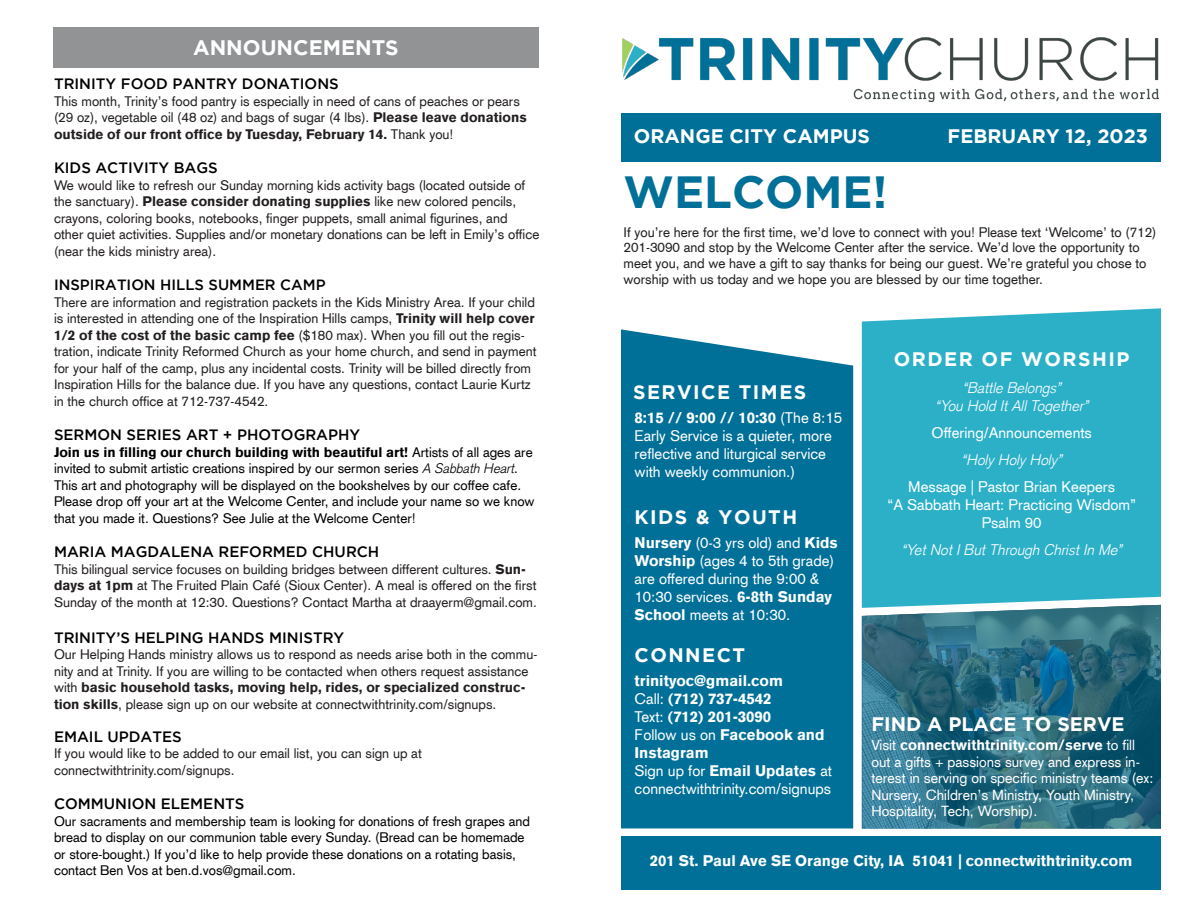
<style>
.page{position:relative;width:1188px;height:918px;background:#fff}
.page>*{position:absolute;margin:0;border:0;box-sizing:border-box;transform-origin:0 0}
.t1{font:700 45px "Gotham";color:#007098}
.t2{font:700 21px "Gotham";color:#fff}
.t3{font:700 19.5px "Gotham";color:#fff}
.t4{font:700 19.5px "Gotham";letter-spacing:.075em;color:#fff}
.t5{font:15px/18px "Akzidenz Grotesk CE";color:#fff}
.t6{font:900 15px "Akzidenz Grotesk CE";color:#fff}
.t7{font:500 15px "Gotham";color:#000}
.t8{font:italic 300 15px "Akzidenz Grotesk";color:#fff}
.t9{font:500 14.85px "Gotham";color:#000}
.t10{font:14.25px/16.5px "Akzidenz Grotesk CE";color:#fff}
.t11{font:13.5px/16.5px "Akzidenz Grotesk CE";color:#231f20}
.t12{font:13.5px/16.5px "Akzidenz Grotesk CE";color:#000}
.s1{font-weight:900}
.s2{font-family:"Akzidenz Grotesk";font-weight:300;font-style:italic}
.s3{font-weight:400}
</style>
<div class="page">
<div style="left:621px;top:329px;width:232px;height:499px;background:#007098"></div>
<svg style="left:862px;top:608px;width:299px;height:221px;background:#2d6e82"></svg>
<div style="left:862px;top:308px;width:299px;height:300px;background:#2cb0c8"></div>
<div style="left:53px;top:27px;width:486px;height:41px;background:#919394"></div>
<img style="left:622px;top:38px;width:536px;height:63px">
<div style="left:621px;top:113px;width:540px;height:49px;background:#007098"></div>
<div style="left:621px;top:836px;width:540px;height:54px;background:#007098"></div>
<p class="t2" style="left:193px;top:36px;width:207px">ANNOUNCEMENTS</p>
<p class="t7" style="left:54px;top:75px;width:286px">TRINITY FOOD PANTRY DONATIONS</p>
<p class="t11" style="left:54px;top:93px;width:474px">This month, Trinity’s food pantry is especially in need of cans of peaches or pears (29 oz), vegetable oil (48 oz) and bags of sugar (4 lbs). <span class="s1">Please leave donations outside of our front office by Tuesday, February 14.</span> Thank you!</p>
<p class="t7" style="left:54px;top:159px;width:165px">KIDS ACTIVITY BAGS</p>
<p class="t11" style="left:54px;top:177px;width:487px">We would like to refresh our Sunday morning kids activity bags (located outside of the sanctuary). <span class="s1">Please consider donating supplies</span> like new colored pencils, crayons, coloring books, notebooks, finger puppets, small animal figurines, and other quiet activities. Supplies and/or monetary donations can be left in Emily’s office (near the kids ministry area).</p>
<p class="t9" style="left:54px;top:277px;width:273px">INSPIRATION HILLS SUMMER CAMP</p>
<p class="t11" style="left:54px;top:294px;width:484px">There are information and registration packets in the Kids Ministry Area. If your child is interested in attending one of the Inspiration Hills camps, <span class="s1">Trinity will help cover 1/2 of the cost of the basic camp fee</span> ($180 max). When you fill out the regis&shy;tration, indicate Trinity Reformed Church as your home church, and send in payment for your half of the camp, plus any incidental costs. Trinity will be billed directly from Inspiration Hills for the balance due. If you have any questions, contact Laurie Kurtz in the church office at 712-737-4542.</p>
<p class="t7" style="left:54px;top:426px;width:308px">SERMON SERIES ART + PHOTOGRAPHY</p>
<p class="t12" style="left:54px;top:444px;width:482px"><span class="s1">Join us in filling our church building with beautiful art!</span> Artists of all ages are invited to submit artistic creations inspired by our sermon series <span class="s2">A Sabbath Heart</span>.<br>This art and photography will be displayed on the bookshelves by our coffee cafe.<br>Please drop off your art at the Welcome Center, and include your name so we know that you made it. Questions? See Julie at the Welcome Center!</p>
<p class="t7" style="left:54px;top:543px;width:327px">MARIA MAGDALENA REFORMED CHURCH</p>
<p class="t11" style="left:54px;top:561px;width:484px">This bilingual service focuses on building bridges between different cultures. <span class="s1">Sun&shy;days at 1pm</span> at The Fruited Plain Café (Sioux Center). A meal is offered on the first<br>Sunday of the month at 12:30. Questions? Contact Martha at draayerm@gmail.com.</p>
<p class="t7" style="left:54px;top:629px;width:292px">TRINITY’S HELPING HANDS MINISTRY</p>
<p class="t11" style="left:54px;top:646px;width:485px">Our Helping Hands ministry allows us to respond as needs arise both in the commu&shy;nity and at Trinity. If you are willing to be contacted when others request assistance with <span class="s1">basic household tasks, moving help, rides, or specialized construc&shy;tion skills</span>, please sign up on our website at connectwithtrinity.com/signups.</p>
<p class="t7" style="left:54px;top:728px;width:129px">EMAIL UPDATES</p>
<p class="t11" style="left:54px;top:745px;width:369px">If you would like to be added to our email list, you can sign up at</p>
<p class="t11" style="left:54px;top:762px;width:182px">connectwithtrinity.com/signups.</p>
<p class="t7" style="left:54px;top:795px;width:192px">COMMUNION ELEMENTS</p>
<p class="t12" style="left:54px;top:813px;width:478px">Our sacraments and membership team is looking for donations of fresh grapes and bread to display on our communion table every Sunday. (Bread can be homemade or store-bought.) If you’d like to help provide these donations on a rotating basis, contact Ben Vos at ben.d.vos@gmail.com.</p>
<p class="t3" style="left:634px;top:125px;width:238px">ORANGE CITY CAMPUS</p>
<p class="t3" style="left:948px;top:125px;width:202px">FEBRUARY 12, 2023</p>
<p class="t1" style="left:624px;top:166px;width:265px">WELCOME!</p>
<p class="t11" style="left:624px;top:224px;width:534px;line-height:15.8px">If you’re here for the first time, we’d love to connect with you! Please text ‘Welcome’ to (712)<br>201-3090 and stop by the Welcome Center after the service. We’d love the opportunity to meet you, and we have a gift to say thanks for being our guest. We’re grateful you chose to worship with us today and we hope you are blessed by our time together.</p>
<p class="t4" style="left:633px;top:381px;width:175px">SERVICE TIMES</p>
<p class="t5" style="left:635px;top:409px;width:209px"><span class="s1">8:15 // 9:00 // 10:30</span> (The 8:15<br>Early Service is a quieter, more reflective and liturgical service with weekly communion.)</p>
<p class="t4" style="left:635px;top:506px;width:164px">KIDS &amp; YOUTH</p>
<p class="t5" style="left:635px;top:533px;width:205px"><span class="s1">Nursery</span> (0-3 yrs old) and <span class="s1">Kids<br>Worship</span> (ages 4 to 5th grade) are offered during the 9:00 &amp;<br>10:30 services. <span class="s1">6-8th Sunday<br>School</span> meets at 10:30.</p>
<p class="t4" style="left:635px;top:644px;width:112px">CONNECT</p>
<p class="t6" style="left:635px;top:671px;width:150px">trinityoc@gmail.com</p>
<p class="t6" style="left:635px;top:689px;width:139px"><span class="s3">Call:</span> (712) 737-4542</p>
<p class="t6" style="left:635px;top:707px;width:138px"><span class="s3">Text:</span> (712) 201-3090</p>
<p class="t6" style="left:635px;top:725px;width:192px"><span class="s3">Follow us on</span> Facebook and</p>
<p class="t6" style="left:635px;top:743px;width:76px">Instagram</p>
<p class="t6" style="left:635px;top:761px;width:199px"><span class="s3">Sign up for</span> Email Updates <span class="s3">at</span></p>
<p class="t5" style="left:635px;top:780px;width:198px">connectwithtrinity.com/signups</p>
<p class="t4" style="left:894px;top:348px;width:237px">ORDER OF WORSHIP</p>
<p class="t8" style="left:962px;top:379px;width:100px">“Battle Belongs”</p>
<p class="t8" style="left:935px;top:397px;width:154px">“You Hold It All Together”</p>
<p class="t5" style="left:932px;top:423px;width:162px">Offering/Announcements</p>
<p class="t8" style="left:962px;top:451px;width:102px">“Holy Holy Holy”</p>
<p class="t5" style="left:908px;top:477px;width:208px">Message | Pastor Brian Keepers</p>
<p class="t5" style="left:888px;top:495px;width:250px">“A Sabbath Heart: Practicing Wisdom”</p>
<p class="t5" style="left:982px;top:513px;width:61px">Psalm 90</p>
<p class="t8" style="left:901px;top:541px;width:222px">“Yet Not I But Through Christ In Me”</p>
<p class="t3" style="left:871px;top:713px;width:255px">FIND A PLACE TO SERVE</p>
<p class="t10" style="left:871px;top:737px;width:283px">Visit <span class="s1">connectwithtrinity.com/serve</span> to fill out a gifts + passions survey and express in&shy;terest in serving on specific ministry teams (ex:<br>Nursery, Children’s Ministry, Youth Ministry, Hospitality, Tech, Worship).</p>
<p class="t6" style="left:650px;top:851px;width:484px">201 St. Paul Ave SE Orange City, IA 51041 | connectwithtrinity.com</p>
</div>
